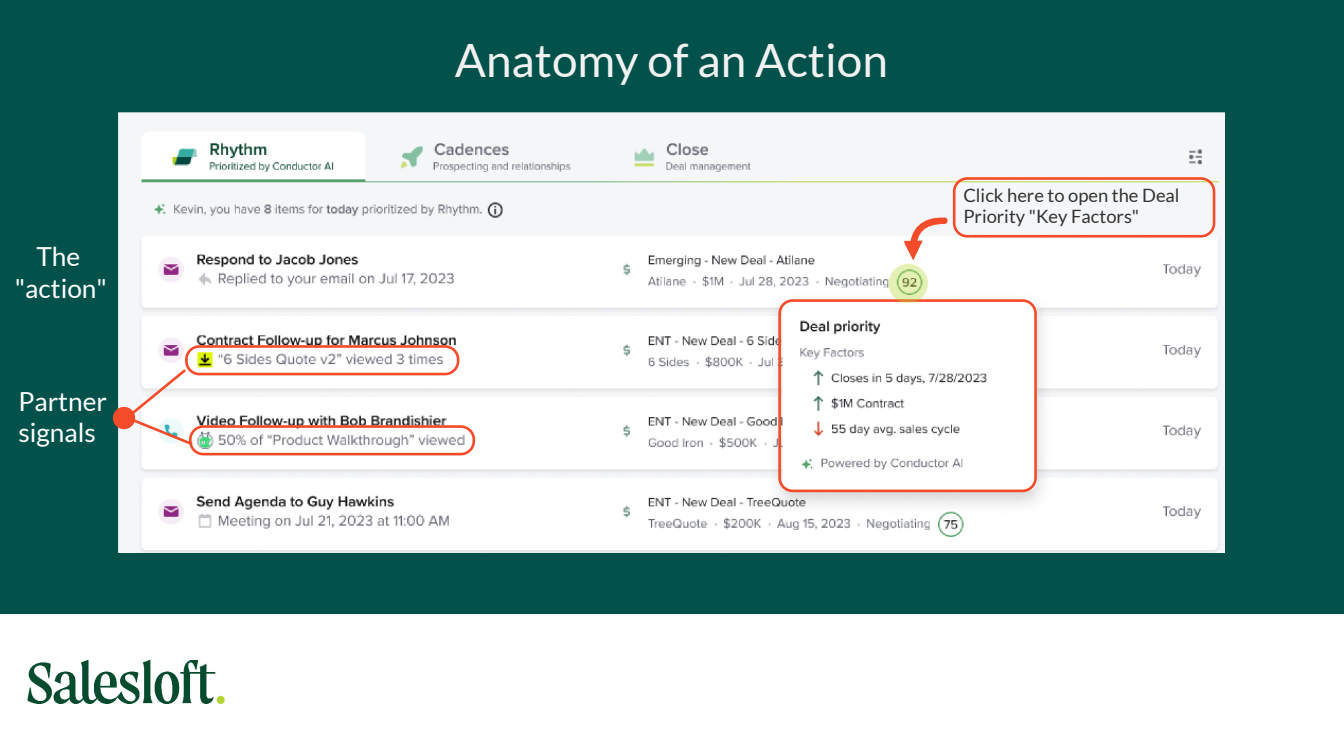
<style>
.page{position:relative;width:1344px;height:756px;background:#02524b}
.page>*{position:absolute;margin:0;border:0;box-sizing:border-box;transform-origin:0 0}
.t1{font:45.85px "Lato";color:#f1f1f1}
.t2{font:26.25px/31.5px "Lato";color:#fff;text-align:center}
.t3{font:18.38px/21px "Lato";color:#333}
</style>
<div class="page">
<img style="left:118px;top:113px;width:1106px;height:440px">
<div style="left:0;top:614px;width:1344px;height:142px;background:#fff"></div>
<img style="left:28px;top:660px;width:196px;height:44px">
<svg style="left:778px;top:299px;width:259px;height:193px;background:#f7f0ee"></svg>
<div style="left:889px;top:264px;width:39px;height:39px;background:#b5d626;border-radius:50%;opacity:.34"></div>
<svg style="left:904px;top:177px;width:311px;height:83px;background:#f6eae6"></svg>
<svg style="left:123px;top:345px;width:352px;height:110px;background:#f0e2de"></svg>
<div style="left:113px;top:407px;width:22px;height:22px;background:#f44b2a;border-radius:50%"></div>
<h2 class="t2" style="left:15px;top:241px;width:94px">The "action"</h2>
<h2 class="t2" style="left:18px;top:385px;width:90px;text-align:left">Partner signals</h2>
<h1 class="t1" style="left:455px;top:35px;width:435px">Anatomy of an Action</h1>
<p class="t3" style="left:963px;top:185px;width:218px">Click here to open the Deal<br>Priority "Key Factors"</p>
</div>
